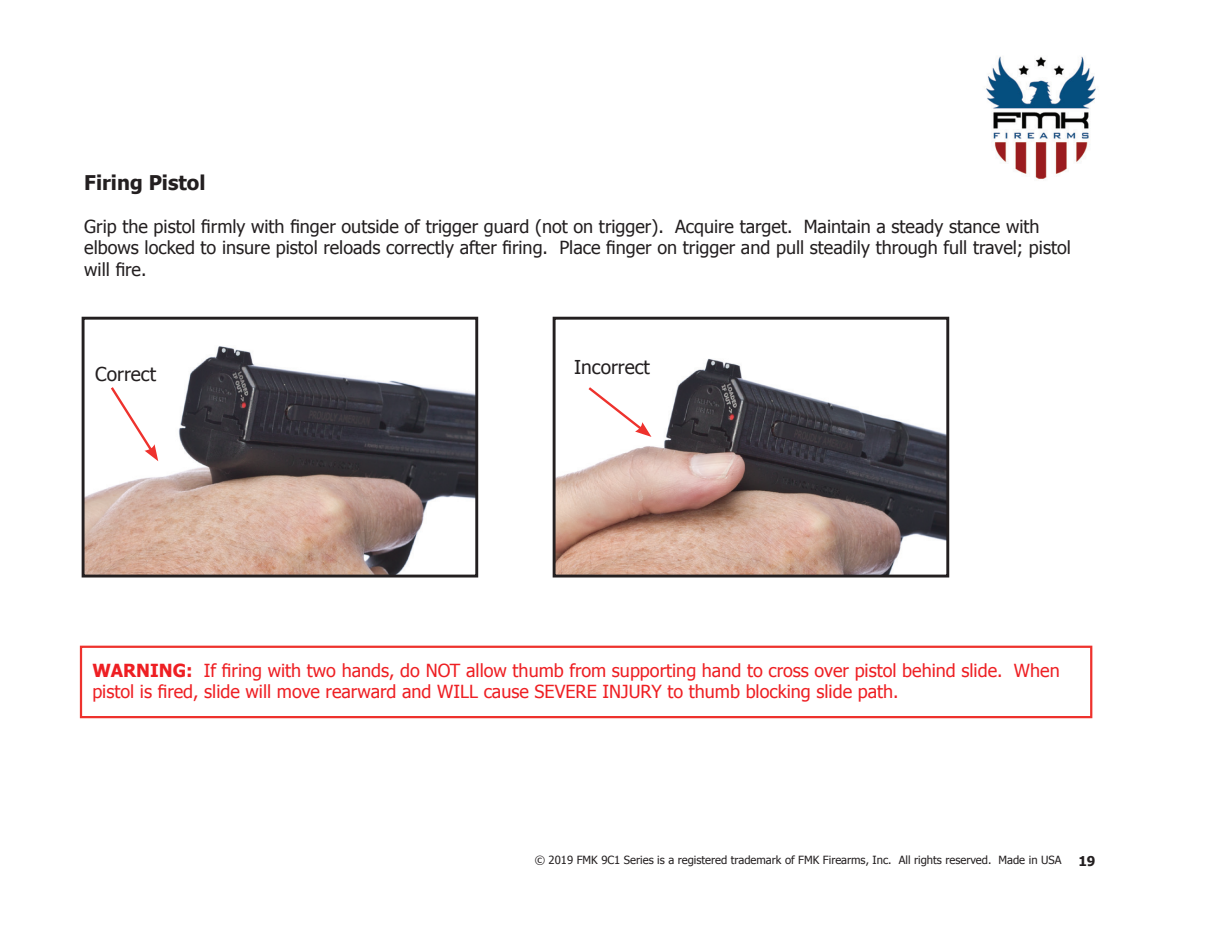
<style>
.page{position:relative;width:1215px;height:932px;background:#fff}
.page>*{position:absolute;margin:0;border:0;box-sizing:border-box;transform-origin:0 0}
.t1{font:700 20.25px "Tahoma";color:#231f20}
.t2{font:19.12px "Tahoma";color:#231f20}
.t3{font:18px/21.6px "Tahoma";color:#231f20}
.t4{font:18px/21.6px "Tahoma";color:#ee1f23}
.t5{font:700 13.5px "Tahoma";color:#231f20}
.t6{font:11.25px "Tahoma";color:#231f20}
.s1{font-weight:700}
</style>
<div class="page">
<img style="left:79px;top:56px;width:1017px;height:663px">
<img style="left:86px;top:321px;width:388px;height:252px">
<div style="left:82px;top:317px;width:396px;height:260px;border:3px solid #231f20"></div>
<img style="left:557px;top:321px;width:388px;height:252px">
<div style="left:553px;top:317px;width:396px;height:260px;border:3px solid #231f20"></div>
<div style="left:80px;top:645px;width:1012px;height:73px;border:2px solid #ee322d"></div>
<svg style="left:586px;top:385px;width:65px;height:52px"></svg>
<svg style="left:109px;top:384px;width:49px;height:77px"></svg>
<p class="t1" style="left:84px;top:168px;width:123px">Firing Pistol</p>
<p class="t3" style="left:84px;top:215px;width:988px">Grip the pistol firmly with finger outside of trigger guard (not on trigger). Acquire target. Maintain a steady stance with elbows locked to insure pistol reloads correctly after firing. Place finger on trigger and pull steadily through full travel; pistol will fire.</p>
<p class="t2" style="left:95px;top:361px;width:62px">Correct</p>
<p class="t2" style="left:574px;top:354px;width:77px">Incorrect</p>
<p class="t4" style="left:92px;top:658px;width:969px"><span class="s1">WARNING:</span> If firing with two hands, do NOT allow thumb from supporting hand to cross over pistol behind slide. When pistol is fired, slide will move rearward and WILL cause SEVERE INJURY to thumb blocking slide path.</p>
<p class="t6" style="left:535px;top:852px;width:528px">© 2019 FMK 9C1 Series is a registered trademark of FMK Firearms, Inc. All rights reserved. Made in USA</p>
<p class="t5" style="left:1078px;top:851px;width:19px">19</p>
</div>
